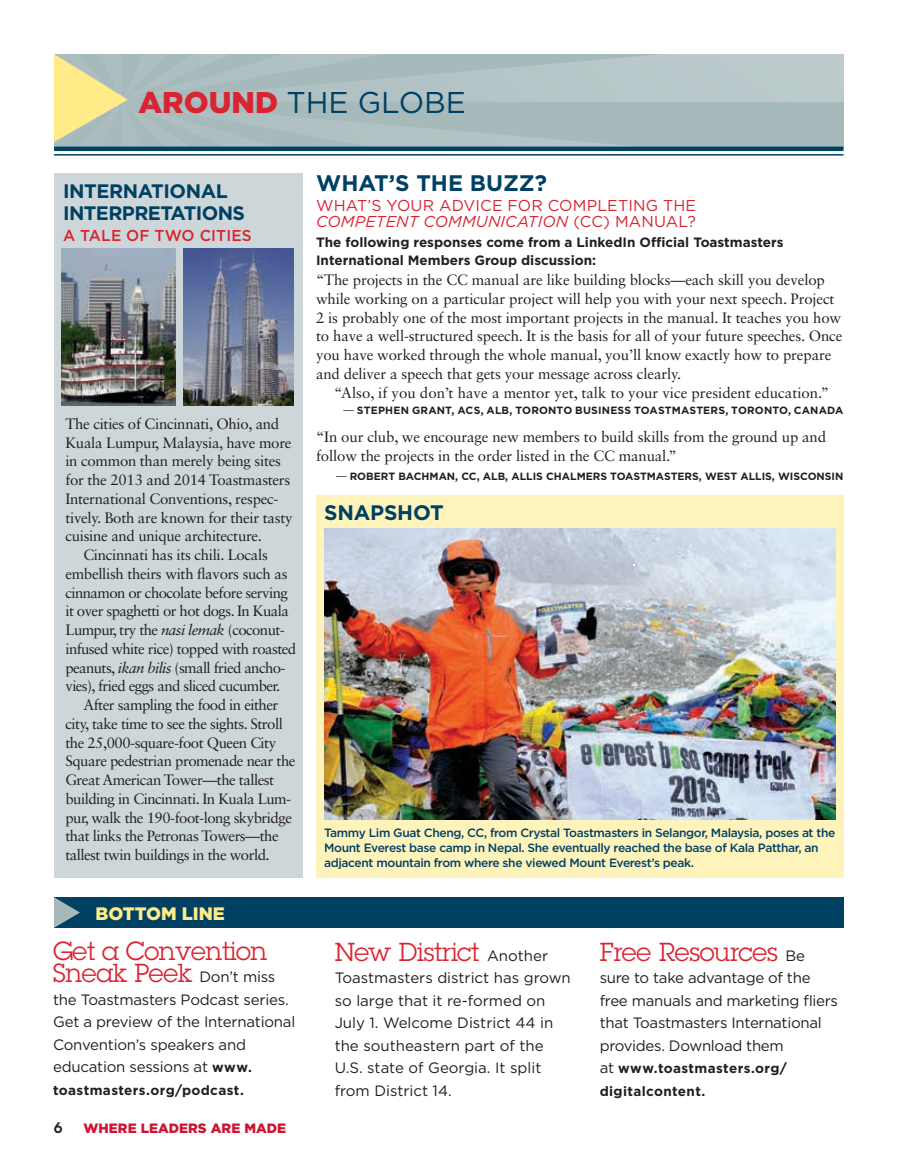
<style>
.page{position:relative;width:905px;height:1175px;background:#fff}
.page>*{position:absolute;margin:0;border:0;box-sizing:border-box;transform-origin:0 0}
.t1{font:30px "Gotham";color:#004063}
.t2{font:25.5px/22.5px "Lubalin Graph Std";letter-spacing:-.015em;color:#d92432}
.t3{font:700 22.5px "Gotham";color:#004063}
.t4{font:700 21px "Gotham";letter-spacing:-.01em;color:#004063}
.t5{font:700 19.5px/22.5px "Gotham";letter-spacing:-.03em;color:#004063}
.t6{font:900 18px "Gotham";color:#ffeb88}
.t7{font:15.75px/16.5px "Gotham";letter-spacing:.01em;color:#d92432}
.t8{font:500 15.75px "Gotham";letter-spacing:.01em;color:#d92432}
.t9{font:15px/18.8px "Sabon LT Std";letter-spacing:-.02em;color:#231f20}
.t10{font:15px/22.5px "Gotham";letter-spacing:-.015em;color:#231f20}
.t11{font:15px "Sabon LT Std";letter-spacing:-.04em;color:#231f20}
.t12{font:15px "Sabon LT Std";color:#231f20}
.t13{font:600 15px "Lubalin Graph Std";color:#231f20}
.t14{font:700 13.5px/18px "Gotham";color:#231f20}
.t15{font:700 13.5px/22.5px "Gotham";letter-spacing:.025em;color:#231f20}
.t16{font:900 13.5px "Gotham";color:#ce1432}
.t17{font:500 12px/15px "Gotham";letter-spacing:-.03em;color:#004063}
.t18{font:700 10.5px "Gotham";color:#231f20}
.s1{font-weight:900;color:#d92432}
.s2{font-style:italic}
.s3{font-family:"Gotham";font-size:15px;color:#231f20}
.s4{font-weight:700;font-size:13.5px}
.s5{font-family:"Sabon LT Std";font-weight:400}
.s6{font-weight:400;font-size:15px}
</style>
<div class="page">
<div style="left:54px;top:897px;width:789px;height:30px;background:#004063"></div>
<div style="left:54px;top:173px;width:248px;height:704px;background:#cdd7d9"></div>
<svg style="left:54px;top:897px;width:26px;height:30px"></svg>
<div style="left:316px;top:495px;width:527px;height:382px;background:#fff3bc"></div>
<svg style="left:54px;top:54px;width:789px;height:93px;background:#b0bfbd"></svg>
<hr style="left:54px;top:147px;width:789px;height:4px;background:#004063">
<hr style="left:54px;top:154px;width:789px;height:2px;background:#004063">
<img style="left:184px;top:248px;width:109px;height:157px">
<img style="left:61px;top:249px;width:114px;height:156px">
<img style="left:324px;top:528px;width:511px;height:291px">
<h1 class="t1" style="left:138px;top:83px;width:329px"><span class="s1">AROUND</span> THE GLOBE</h1>
<h3 class="t5" style="left:63px;top:180px;width:183px">INTERNATIONAL<br>INTERPRETATIONS</h3>
<p class="t8" style="left:63px;top:225px;width:190px">A TALE OF TWO CITIES</p>
<p class="t9" style="left:65px;top:414px;width:215px">The cities of Cincinnati, Ohio, and</p>
<p class="t9" style="left:65px;top:433px;width:227px">Kuala Lumpur, Malaysia, have more</p>
<p class="t9" style="left:65px;top:451px;width:217px">in common than merely being sites</p>
<p class="t9" style="left:65px;top:470px;width:226px">for the 2013 and 2014 Toastmasters</p>
<p class="t9" style="left:65px;top:489px;width:214px">International Conventions, respec-</p>
<p class="t9" style="left:65px;top:508px;width:229px">tively. Both are known for their tasty</p>
<p class="t9" style="left:65px;top:526px;width:198px">cuisine and unique architecture.</p>
<p class="t9" style="left:83px;top:545px;width:186px">Cincinnati has its chili. Locals</p>
<p class="t9" style="left:65px;top:564px;width:224px">embellish theirs with flavors such as</p>
<p class="t11" style="left:65px;top:583px;width:224px">cinnamon or chocolate before serving</p>
<p class="t11" style="left:65px;top:602px;width:225px">it over spaghetti or hot dogs. In Kuala</p>
<p class="t11" style="left:65px;top:621px;width:221px">Lumpur, try the <span class="s2">nasi lemak</span> (coconut-</p>
<p class="t11" style="left:65px;top:639px;width:232px">infused white rice) topped with roasted</p>
<p class="t11" style="left:65px;top:658px;width:222px">peanuts, <span class="s2">ikan bilis</span> (small fried ancho-</p>
<p class="t11" style="left:65px;top:677px;width:216px">vies), fried eggs and sliced cucumber.</p>
<p class="t9" style="left:83px;top:695px;width:196px">After sampling the food in either</p>
<p class="t9" style="left:65px;top:714px;width:219px">city, take time to see the sights. Stroll</p>
<p class="t9" style="left:65px;top:733px;width:212px">the 25,000-square-foot Queen City</p>
<p class="t9" style="left:65px;top:751px;width:231px">Square pedestrian promenade near the</p>
<p class="t9" style="left:65px;top:770px;width:210px">Great American Tower—the tallest</p>
<p class="t9" style="left:65px;top:789px;width:227px">building in Cincinnati. In Kuala Lum-</p>
<p class="t9" style="left:65px;top:808px;width:228px">pur, walk the 190-foot-long skybridge</p>
<p class="t9" style="left:65px;top:826px;width:215px">that links the Petronas Towers—the</p>
<p class="t9" style="left:65px;top:845px;width:206px">tallest twin buildings in the world.</p>
<p class="t6" style="left:96px;top:901px;width:131px">BOTTOM LINE</p>
<h2 class="t2" style="left:53px;top:939px;width:224px">Get a Convention<br>Sneak Peek <span class="s3">Don’t miss</span></h2>
<p class="t10" style="left:53px;top:987px;width:244px">the Toastmasters Podcast series.<br>Get a preview of the International<br>Convention’s speakers and education sessions at <span class="s4">www.</span></p>
<p class="t15" style="left:53px;top:1078px;width:192px">toastmasters.org/podcast.</p>
<p class="t13" style="left:54px;top:1117px;width:10px">6</p>
<p class="t16" style="left:84px;top:1119px;width:204px">WHERE LEADERS ARE MADE</p>
<h3 class="t3" style="left:316px;top:168px;width:232px">WHAT’S THE BUZZ?</h3>
<p class="t7" style="left:316px;top:197px;width:381px">WHAT’S YOUR ADVICE FOR COMPLETING THE<br><span class="s2">COMPETENT COMMUNICATION</span> (CC) MANUAL?</p>
<p class="t14" style="left:316px;top:233px;width:469px">The following responses come from a LinkedIn Official Toastmasters<br>International Members Group discussion:</p>
<p class="t9" style="left:316px;top:270px;width:528px">“The projects in the CC manual are like building blocks—each skill you develop while working on a particular project will help you with your next speech. Project 2 is probably one of the most important projects in the manual. It teaches you how to have a well-structured speech. It is the basis for all of your future speeches. Once you have worked through the whole manual, you’ll know exactly how to prepare and deliver a speech that gets your message across clearly.</p>
<p class="t12" style="left:334px;top:383px;width:496px">“Also, if you don’t have a mentor yet, talk to your vice president education.”</p>
<p class="t18" style="left:343px;top:403px;width:501px"><span class="s5">—</span> STEPHEN GRANT, ACS, ALB, TORONTO BUSINESS TOASTMASTERS, TORONTO, CANADA</p>
<p class="t9" style="left:316px;top:427px;width:511px">“In our club, we encourage new members to build skills from the ground up and follow the projects in the order listed in the CC manual.”</p>
<p class="t18" style="left:336px;top:469px;width:509px"><span class="s5">—</span> ROBERT BACHMAN, CC, ALB, ALLIS CHALMERS TOASTMASTERS, WEST ALLIS, WISCONSIN</p>
<h3 class="t4" style="left:324px;top:498px;width:121px">SNAPSHOT</h3>
<p class="t17" style="left:324px;top:824px;width:512px">Tammy Lim Guat Cheng, CC, from Crystal Toastmasters in Selangor, Malaysia, poses at the<br>Mount Everest base camp in Nepal. She eventually reached the base of Kala Patthar, an adjacent mountain from where she viewed Mount Everest’s peak.</p>
<h2 class="t2" style="left:334px;top:940px;width:215px">New District <span class="s3">Another</span></h2>
<p class="t10" style="left:334px;top:966px;width:238px">Toastmasters district has grown so large that it re-formed on<br>July 1. Welcome District 44 in the southeastern part of the<br>U.S. state of Georgia. It split from District 14.</p>
<h2 class="t2" style="left:599px;top:940px;width:207px">Free Resources <span class="s3">Be</span></h2>
<p class="t10" style="left:599px;top:966px;width:240px">sure to take advantage of the free manuals and marketing fliers that Toastmasters International provides. Download them</p>
<p class="t15" style="left:599px;top:1057px;width:189px"><span class="s6">at</span> www.toastmasters.org/ digitalcontent.</p>
</div>
